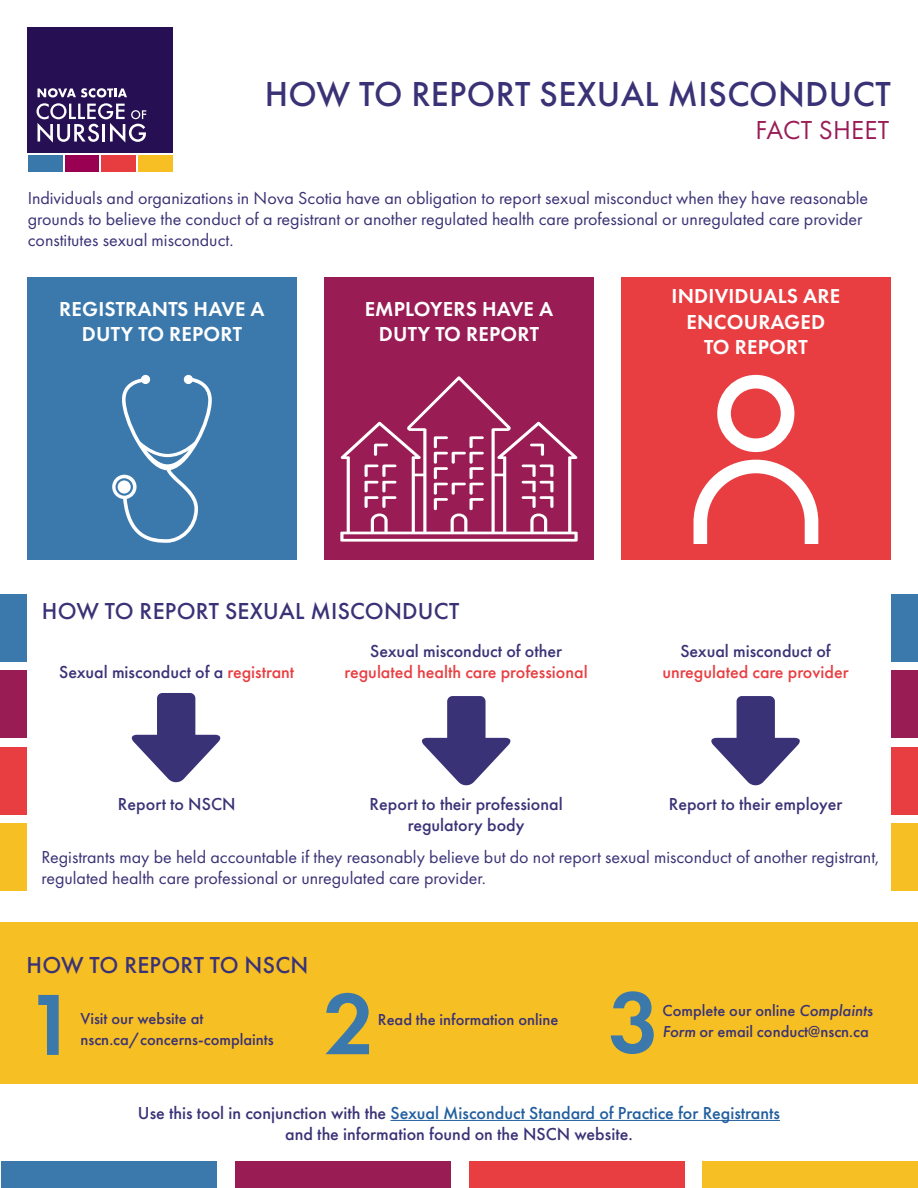
<style>
.page{position:relative;width:918px;height:1188px;background:#fff}
.page>*{position:absolute;margin:0;border:0;box-sizing:border-box;transform-origin:0 0}
.t1{font:600 90px "Futura PT";color:#3b79ac}
.t2{font:500 36px "Futura PT";letter-spacing:.01em;color:#3a3276}
.t3{font:27px "Futura PT";letter-spacing:.01em;color:#991c55}
.t4{font:500 24px "Futura PT";letter-spacing:.01em;color:#3a3276}
.t5{font:600 21px/25.2px "Futura PT";letter-spacing:.01em;color:#fff;text-align:center}
.t6{font:18px/21px "Futura PT";color:#3a3276}
.t7{font:500 18px/21px "Futura PT";color:#3a3276;text-align:center}
.t8{font:500 18px "Futura PT";color:#e83e41}
.t9{font:500 16.5px "Futura PT";color:#3a3276}
.s1{color:#e83e41}
.s2{font-style:italic}
.s3{color:#215e9e}
</style>
<div class="page">
<hr style="left:390px;top:1120px;width:390px;height:1px;background:#215e9e">
<div style="left:138px;top:155px;width:35px;height:17px;background:#f7bf24"></div>
<div style="left:28px;top:155px;width:34px;height:17px;background:#3878ab"></div>
<div style="left:65px;top:155px;width:34px;height:17px;background:#990052"></div>
<div style="left:101px;top:155px;width:35px;height:17px;background:#e83d40"></div>
<div style="left:28px;top:27px;width:145px;height:126px;background:#260f52"></div>
<svg style="left:38px;top:88px;width:89px;height:9px"></svg>
<svg style="left:37px;top:103px;width:109px;height:40px"></svg>
<div style="left:27px;top:277px;width:270px;height:282px;background:#3b79ac"></div>
<div style="left:324px;top:277px;width:270px;height:282px;background:#991c55"></div>
<div style="left:621px;top:277px;width:270px;height:282px;background:#e83e41"></div>
<svg style="left:112px;top:375px;width:100px;height:168px"></svg>
<svg style="left:340px;top:376px;width:238px;height:166px"></svg>
<svg style="left:694px;top:460px;width:124px;height:84px"></svg>
<svg style="left:717px;top:375px;width:77px;height:77px"></svg>
<div style="left:0;top:922px;width:918px;height:162px;background:#f6bf23"></div>
<svg style="left:422px;top:696px;width:88px;height:89px"></svg>
<svg style="left:711px;top:696px;width:89px;height:89px"></svg>
<div style="left:1px;top:1161px;width:216px;height:27px;background:#3b79ac"></div>
<div style="left:703px;top:1161px;width:215px;height:27px;background:#f6bf23"></div>
<div style="left:469px;top:1161px;width:216px;height:27px;background:#e83e41"></div>
<div style="left:235px;top:1161px;width:216px;height:27px;background:#991c55"></div>
<div style="left:0;top:594px;width:27px;height:67px;background:#3b79ac"></div>
<div style="left:0;top:671px;width:27px;height:67px;background:#991c55"></div>
<div style="left:0;top:747px;width:27px;height:67px;background:#e83e41"></div>
<div style="left:0;top:824px;width:27px;height:67px;background:#f6bf23"></div>
<div style="left:891px;top:594px;width:27px;height:67px;background:#3b79ac"></div>
<div style="left:891px;top:671px;width:27px;height:67px;background:#991c55"></div>
<div style="left:891px;top:747px;width:27px;height:67px;background:#e83e41"></div>
<div style="left:891px;top:824px;width:27px;height:67px;background:#f6bf23"></div>
<svg style="left:132px;top:693px;width:89px;height:89px"></svg>
<h2 class="t2" style="left:265px;top:72px;width:628px">HOW TO REPORT SEXUAL MISCONDUCT</h2>
<h3 class="t3" style="left:756px;top:114px;width:135px">FACT SHEET</h3>
<p class="t6" style="left:28px;top:188px;width:842px">Individuals and organizations in Nova Scotia have an obligation to report sexual misconduct when they have reasonable grounds to believe the conduct of a registrant or another regulated health care professional or unregulated care provider constitutes sexual misconduct.</p>
<p class="t5" style="left:59px;top:296px;width:207px">REGISTRANTS HAVE A<br>DUTY TO REPORT</p>
<p class="t5" style="left:365px;top:296px;width:190px">EMPLOYERS HAVE A<br>DUTY TO REPORT</p>
<p class="t5" style="left:672px;top:284px;width:170px">INDIVIDUALS ARE<br>ENCOURAGED<br>TO REPORT</p>
<h3 class="t4" style="left:42px;top:597px;width:419px">HOW TO REPORT SEXUAL MISCONDUCT</h3>
<p class="t7" style="left:59px;top:662px;width:237px">Sexual misconduct of a <span class="s1">registrant</span></p>
<p class="t7" style="left:370px;top:641px;width:193px">Sexual misconduct of other</p>
<p class="t8" style="left:345px;top:661px;width:245px">regulated health care professional</p>
<p class="t7" style="left:680px;top:641px;width:152px">Sexual misconduct of</p>
<p class="t8" style="left:662px;top:661px;width:188px">unregulated care provider</p>
<p class="t7" style="left:370px;top:793px;width:195px">Report to their professional regulatory body</p>
<p class="t7" style="left:669px;top:793px;width:175px">Report to their employer</p>
<p class="t6" style="left:41px;top:846px;width:839px">Registrants may be held accountable if they reasonably believe but do not report sexual misconduct of another registrant, regulated health care professional or unregulated care provider.</p>
<p class="t7" style="left:118px;top:793px;width:119px">Report to NSCN</p>
<h3 class="t4" style="left:27px;top:951px;width:283px">HOW TO REPORT TO NSCN</h3>
<p class="t9" style="left:80px;top:1009px;width:125px">Visit our website at</p>
<h1 class="t1" style="left:26px;top:969px;width:53px">1</h1>
<p class="t9" style="left:80px;top:1030px;width:195px">nscn.ca/concerns-complaints</p>
<h1 class="t1" style="left:609px;top:966px;width:53px">3</h1>
<h1 class="t1" style="left:324px;top:968px;width:53px">2</h1>
<p class="t9" style="left:663px;top:1001px;width:212px">Complete our online <span class="s2">Complaints</span></p>
<p class="t9" style="left:378px;top:1010px;width:182px">Read the information online</p>
<p class="t9" style="left:663px;top:1022px;width:208px"><span class="s2">Form</span> or email conduct@nscn.ca</p>
<p class="t7" style="left:138px;top:1102px;width:644px">Use this tool in conjunction with the <span class="s3">Sexual Misconduct Standard of Practice for Registrants </span>and the information found on the NSCN website.</p>
</div>
